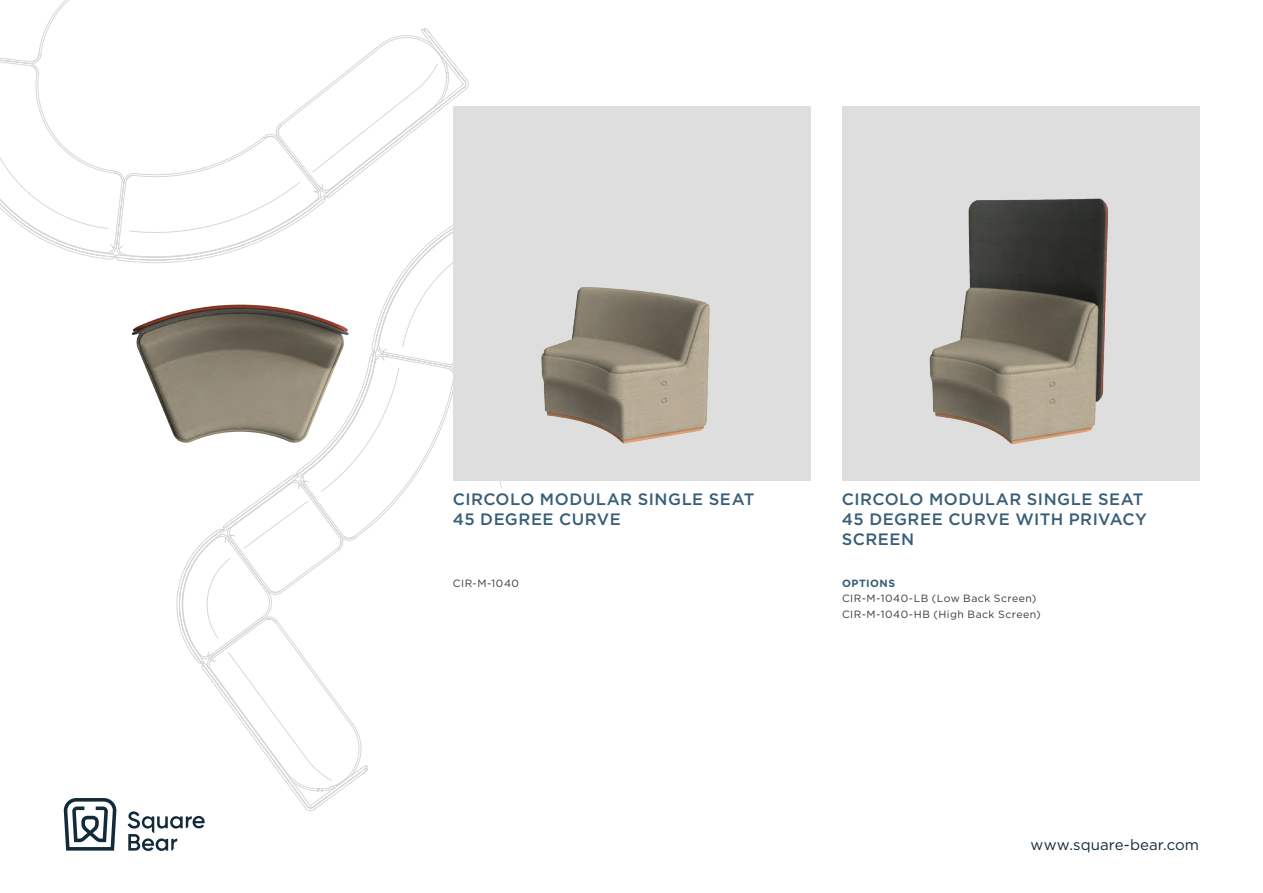
<style>
.page{position:relative;width:1263px;height:893px;background:#fff}
.page>*{position:absolute;margin:0;border:0;box-sizing:border-box;transform-origin:0 0}
.t1{font:500 16.5px/20.2px "Gotham";letter-spacing:.03em;color:#395e77}
.t2{font:15px "Gotham";letter-spacing:.005em;color:#122b3a}
.t3{font:10.5px/15.8px "Gotham";letter-spacing:.045em;color:#373a3b}
.t4{font:700 10.5px "Gotham";letter-spacing:.045em;color:#395e77}
</style>
<div class="page">
<svg style="left:0;top:0;width:504px;height:851px"></svg>
<div style="left:367px;top:561px;width:160px;height:113px;background:#fff"></div>
<div style="left:432px;top:704px;width:160px;height:159px;background:#fff"></div>
<div style="left:453px;top:106px;width:357px;height:374px;background:#dedede"></div>
<div style="left:842px;top:106px;width:357px;height:374px;background:#dedede"></div>
<img style="left:541px;top:287px;width:169px;height:157px">
<img style="left:64px;top:187px;width:357px;height:293px">
<img style="left:929px;top:198px;width:180px;height:246px">
<p class="t1" style="left:453px;top:489px;width:303px">CIRCOLO MODULAR SINGLE SEAT<br>45 DEGREE CURVE</p>
<p class="t1" style="left:842px;top:489px;width:306px">CIRCOLO MODULAR SINGLE SEAT<br>45 DEGREE CURVE WITH PRIVACY<br>SCREEN</p>
<p class="t3" style="left:453px;top:575px;width:68px">CIR-M-1040</p>
<p class="t4" style="left:842px;top:577px;width:55px">OPTIONS</p>
<p class="t3" style="left:842px;top:591px;width:200px">CIR-M-1040-LB (Low Back Screen)<br>CIR-M-1040-HB (High Back Screen)</p>
<p class="t2" style="left:1031px;top:836px;width:170px">www.square-bear.com</p>
</div>
